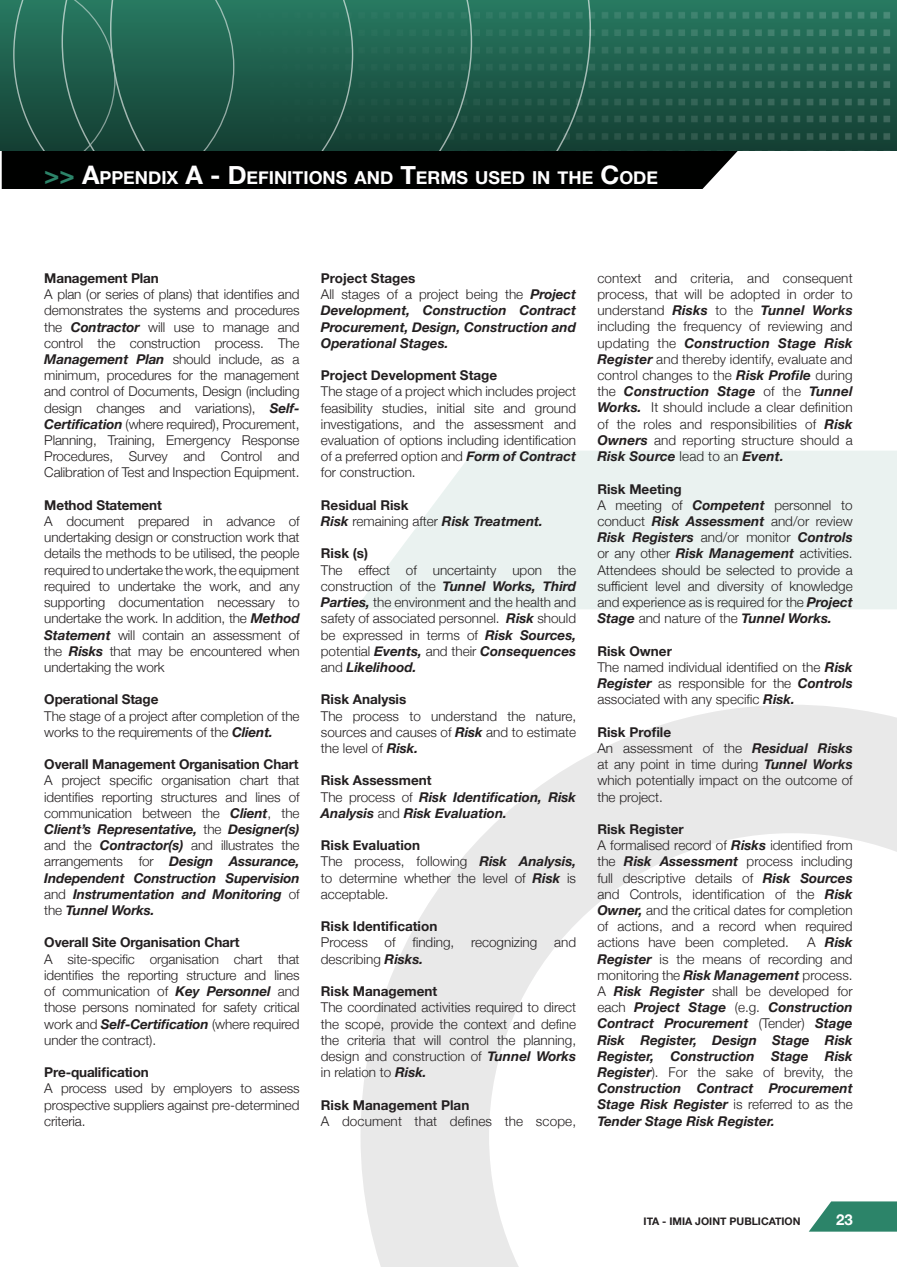
<style>
.page{position:relative;width:897px;height:1267px;background:#fff}
.page>*{position:absolute;margin:0;border:0;box-sizing:border-box;transform-origin:0 0}
.t1{font:700 17.85px "Helvetica Neue";color:#fff}
.t2{font:700 15px "Helvetica Neue";color:#fff}
.t3{font:300 13.5px/16.2px "Helvetica Neue";color:#231f20;text-align:justify}
.t4{font:italic 700 13.5px/16.2px "Helvetica Neue";color:#231f20}
.t5{font:700 13.5px "Helvetica Neue";letter-spacing:-.01em;color:#231f20}
.t6{font:700 10.5px "Helvetica Neue";color:#231f20}
.s1{font-size:25.5px;color:#2c8469}
.s2{font-size:25.5px}
.s3{font-weight:700;font-style:italic}
.s4{font-style:normal}
.s5{font-weight:300;font-style:normal}
.s6{font-weight:700}
</style>
<div class="page">
<svg style="left:360px;top:705px;width:536px;height:561px"></svg>
<svg style="left:356px;top:451px;width:540px;height:158px;background:#ecf3f1"></svg>
<div style="left:0;top:91px;width:895px;height:97px;background:#000100"></div>
<svg style="left:672px;top:151px;width:223px;height:38px"></svg>
<svg style="left:805px;top:1201px;width:91px;height:30px"></svg>
<img style="left:234px;top:8px;width:661px;height:143px">
<svg style="left:0;top:0;width:234px;height:189px"></svg>
<h1 class="t1" style="left:44px;top:164px;width:615px"><span class="s1">&gt;&gt;</span> <span class="s2">A</span>PPENDIX <span class="s2">A - D</span>EFINITIONS AND <span class="s2">T</span>ERMS USED IN THE <span class="s2">C</span>ODE</h1>
<p class="t5" style="left:44px;top:267px;width:116px">Management Plan</p>
<p class="t3" style="left:44px;top:285px;width:257px">A plan (or series of plans) that identifies and demonstrates the systems and procedures the <span class="s3">Contractor</span> will use to manage and control the construction process. The <span class="s3">Management Plan</span> should include, as a minimum, procedures for the management and control of Documents, Design (including design changes and variations), <span class="s3">Self-Certification</span> (where required), Procurement, Planning, Training, Emergency Response Procedures, Survey and Control and Calibration of Test and Inspection Equipment.</p>
<p class="t5" style="left:44px;top:494px;width:119px">Method Statement</p>
<p class="t3" style="left:44px;top:512px;width:257px">A document prepared in advance of undertaking design or construction work that details the methods to be utilised, the people required to undertake the work, the equipment required to undertake the work, and any supporting documentation necessary to undertake the work. In addition, the <span class="s3">Method Statement</span> will contain an assessment of the <span class="s3">Risks</span> that may be encountered when undertaking the work</p>
<p class="t5" style="left:44px;top:689px;width:116px">Operational Stage</p>
<p class="t3" style="left:44px;top:706px;width:257px">The stage of a project after completion of the works to the requirements of the <span class="s3">Client.</span></p>
<p class="t5" style="left:44px;top:753px;width:256px">Overall Management Organisation Chart</p>
<p class="t3" style="left:44px;top:771px;width:257px">A project specific organisation chart that identifies reporting structures and lines of communication between the <span class="s3">Client</span>, the <span class="s3">Client’s Representative,</span> the <span class="s3">Designer(s) </span>and the <span class="s3">Contractor(s)</span> and illustrates the arrangements for <span class="s3">Design Assurance, Independent Construction Supervision </span>and <span class="s3">Instrumentation and Monitoring</span> of the <span class="s3">Tunnel Works.</span></p>
<p class="t5" style="left:44px;top:932px;width:197px">Overall Site Organisation Chart</p>
<p class="t3" style="left:44px;top:949px;width:257px">A site-specific organisation chart that identifies the reporting structure and lines of communication of <span class="s3">Key Personnel</span> and those persons nominated for safety critical work and <span class="s3">Self-Certification</span> (where required under the contract).</p>
<p class="t5" style="left:44px;top:1061px;width:106px">Pre-qualification</p>
<p class="t3" style="left:44px;top:1079px;width:257px">A process used by employers to assess prospective suppliers against pre-determined criteria.</p>
<p class="t4" style="left:321px;top:270px;width:257px"><span class="s4">Project Stages<br></span><span class="s5">All stages of a project being the</span> Project<br>Development, Construction Contract<br>Procurement, Design, Construction and<br>Operational Stages.</p>
<p class="t5" style="left:321px;top:365px;width:178px">Project Development Stage</p>
<p class="t3" style="left:321px;top:382px;width:257px">The stage of a project which includes project feasibility studies, initial site and ground investigations, and the assessment and evaluation of options including identification of a preferred option and <span class="s3">Form of Contract </span>for construction.</p>
<p class="t4" style="left:321px;top:497px;width:224px"><span class="s4">Residual Risk<br></span>Risk <span class="s5">remaining after</span> Risk Treatment.</p>
<p class="t5" style="left:321px;top:543px;width:49px">Risk (s)</p>
<p class="t3" style="left:321px;top:560px;width:257px">The effect of uncertainty upon the construction of the <span class="s3">Tunnel Works, Third Parties,</span> the environment and the health and safety of associated personnel. <span class="s3">Risk</span> should be expressed in terms of <span class="s3">Risk Sources, </span>potential <span class="s3">Events,</span> and their <span class="s3">Consequences </span>and <span class="s3">Likelihood.</span></p>
<p class="t5" style="left:321px;top:689px;width:87px">Risk Analysis</p>
<p class="t3" style="left:321px;top:706px;width:257px">The process to understand the nature, sources and causes of <span class="s3">Risk</span> and to estimate the level of <span class="s3">Risk.</span></p>
<p class="t4" style="left:321px;top:772px;width:257px"><span class="s4">Risk Assessment<br></span><span class="s5">The process of</span> Risk Identification, Risk<br>Analysis <span class="s5">and</span> Risk Evaluation.</p>
<p class="t3" style="left:321px;top:836px;width:257px;text-align:left"><span class="s6">Risk Evaluation<br></span>The process, following <span class="s3">Risk Analysis, </span>to determine whether the level of <span class="s3">Risk</span> is acceptable.</p>
<p class="t5" style="left:321px;top:915px;width:118px">Risk Identification</p>
<p class="t3" style="left:321px;top:933px;width:257px">Process of finding, recognizing and describing <span class="s3">Risks.</span></p>
<p class="t5" style="left:321px;top:980px;width:118px">Risk Management</p>
<p class="t3" style="left:321px;top:998px;width:257px">The coordinated activities required to direct the scope, provide the context and define the criteria that will control the planning, design and construction of <span class="s3">Tunnel Works </span>in relation to <span class="s3">Risk.</span></p>
<p class="t5" style="left:321px;top:1094px;width:150px">Risk Management Plan</p>
<p class="t3" style="left:321px;top:1111px;width:257px">A document that defines the scope,</p>
<p class="t3" style="left:597px;top:269px;width:257px">context and criteria, and consequent process, that will be adopted in order to understand <span class="s3">Risks</span> to the <span class="s3">Tunnel Works </span>including the frequency of reviewing and updating the <span class="s3">Construction Stage Risk Register</span> and thereby identify, evaluate and control changes to the <span class="s3">Risk Profile</span> during the <span class="s3">Construction Stage</span> of the <span class="s3">Tunnel Works.</span> It should include a clear definition of the roles and responsibilities of <span class="s3">Risk Owners</span> and reporting structure should a <span class="s3">Risk Source</span> lead to an <span class="s3">Event.</span></p>
<p class="t3" style="left:597px;top:479px;width:257px;text-align:left"><span class="s6">Risk Meeting<br></span>A meeting of <span class="s3">Competent</span> personnel to conduct <span class="s3">Risk Assessment</span> and/or review <span class="s3">Risk Registers</span> and/or monitor <span class="s3">Controls </span>or any other <span class="s3">Risk Management</span> activities.<br>Attendees should be selected to provide a sufficient level and diversity of knowledge and experience as is required for the <span class="s3">Project Stage</span> and nature of the <span class="s3">Tunnel Works.</span></p>
<p class="t3" style="left:597px;top:641px;width:257px;text-align:left"><span class="s6">Risk Owner<br></span>The named individual identified on the <span class="s3">Risk<br>Register</span> as responsible for the <span class="s3">Controls </span>associated with any specific <span class="s3">Risk.</span></p>
<p class="t3" style="left:597px;top:722px;width:257px;text-align:left"><span class="s6">Risk Profile<br></span>An assessment of the <span class="s3">Residual Risks </span>at any point in time during <span class="s3">Tunnel Works </span>which potentially impact on the outcome of the project.</p>
<p class="t3" style="left:597px;top:820px;width:257px;text-align:left"><span class="s6">Risk Register<br></span>A formalised record of <span class="s3">Risks</span> identified from the <span class="s3">Risk Assessment</span> process including full descriptive details of <span class="s3">Risk Sources </span>and Controls, identification of the <span class="s3">Risk Owner,</span> and the critical dates for completion of actions, and a record when required actions have been completed.</p>
<p class="t4" style="left:597px;top:934px;width:257px;text-align:justify;text-indent:210px"><span class="s5">A</span> Risk Register <span class="s5">is the means of recording and monitoring the</span> Risk Management <span class="s5">process.<br>A</span> Risk Register <span class="s5">shall be developed for each</span> Project Stage <span class="s5">(e.g.</span> Construction Contract Procurement <span class="s5">(Tender)</span> Stage Risk Register, Design Stage Risk Register, Construction Stage Risk Register<span class="s5">). For the sake of brevity, the </span>Construction Contract Procurement Stage Risk Register <span class="s5">is referred to as the </span>Tender Stage Risk Register.</p>
<p class="t6" style="left:643px;top:1212px;width:158px">ITA - IMIA JOINT PUBLICATION</p>
<p class="t2" style="left:836px;top:1208px;width:18px">23</p>
</div>
